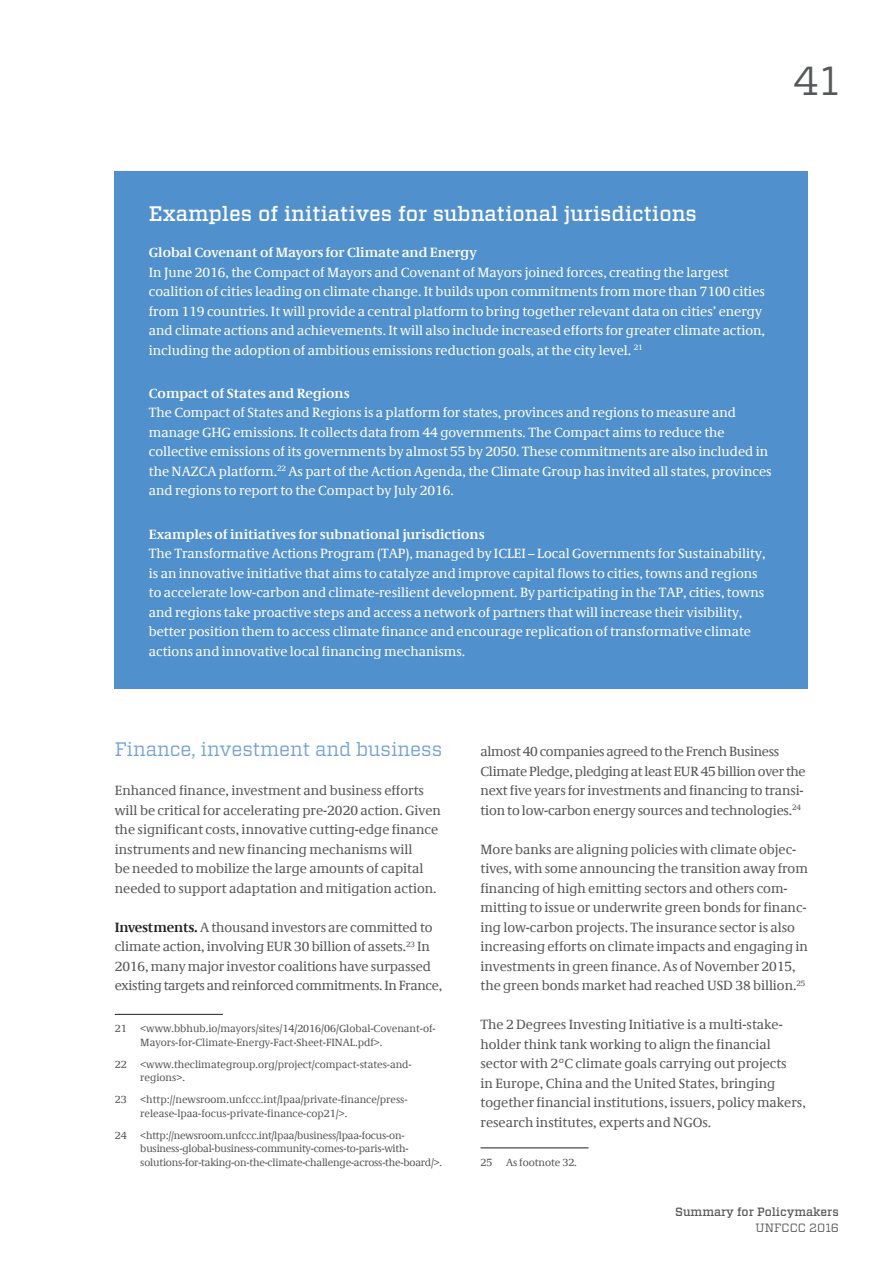
<style>
.page{position:relative;width:893px;height:1263px;background:#fff}
.page>*{position:absolute;margin:0;border:0;box-sizing:border-box;transform-origin:0 0}
.t1{font:40.5px "Vitesse";color:#57585a}
.t2{font:500 21px "Vitesse";color:#fff}
.t3{font:19.5px "Vitesse";color:#71a1d5}
.t4{font:13.5px/19.5px "Demos Com";color:#fff}
.t5{font:13.5px/19.5px "Demos Com";color:#57585a}
.t6{font:13.5px/19.5px "Demos Com";letter-spacing:-.02em;color:#57585a}
.t7{font:700 13.5px "Demos Com";color:#fff}
.t8{font:500 12px "Vitesse";color:#57585a}
.t9{font:12px "Vitesse";color:#57585a}
.t10{font:10.5px/13.5px "Demos Com";color:#57585a}
.t11{font:10.5px/13.5px "Demos Com";letter-spacing:-.02em;color:#57585a}
.s1{font-weight:700;color:#231f20}
</style>
<div class="page">
<div style="left:115px;top:171px;width:693px;height:518px;background:#5090cc"></div>
<hr style="left:115px;top:1014px;width:108px;height:1px;background:#231f20">
<hr style="left:480px;top:1147px;width:108px;height:1px;background:#231f20">
<h1 class="t1" style="left:792px;top:53px;width:48px">41</h1>
<h2 class="t2" style="left:149px;top:199px;width:550px">Examples of initiatives for subnational jurisdictions</h2>
<p class="t7" style="left:149px;top:245px;width:329px">Global Covenant of Mayors for Climate and Energy</p>
<p class="t4" style="left:149px;top:262px;width:618px">In June 2016, the Compact of Mayors and Covenant of Mayors joined forces, creating the largest coalition of cities leading on climate change. It builds upon commitments from more than 7100 cities from 119 countries. It will provide a central platform to bring together relevant data on cities’ energy and climate actions and achievements. It will also include increased efforts for greater climate action, including the adoption of ambitious emissions reduction goals, at the city level. <sup>21</sup></p>
<p class="t7" style="left:149px;top:385px;width:202px">Compact of States and Regions</p>
<p class="t4" style="left:149px;top:403px;width:624px">The Compact of States and Regions is a platform for states, provinces and regions to measure and manage GHG emissions. It collects data from 44 governments. The Compact aims to reduce the collective emissions of its governments by almost 55 by 2050. These commitments are also included in the NAZCA platform.<sup>22</sup> As part of the Action Agenda, the Climate Group has invited all states, provinces and regions to report to the Compact by July 2016.</p>
<p class="t7" style="left:149px;top:526px;width:337px">Examples of initiatives for subnational jurisdictions</p>
<p class="t4" style="left:149px;top:544px;width:618px">The Transformative Actions Program (TAP), managed by ICLEI – Local Governments for Sustainability, is an innovative initiative that aims to catalyze and improve capital flows to cities, towns and regions to accelerate low-carbon and climate-resilient development. By participating in the TAP, cities, towns and regions take proactive steps and access a network of partners that will increase their visibility, better position them to access climate finance and encourage replication of transformative climate actions and innovative local financing mechanisms.</p>
<h3 class="t3" style="left:115px;top:736px;width:329px">Finance, investment and business</h3>
<p class="t5" style="left:115px;top:781px;width:328px">Enhanced finance, investment and business efforts will be critical for accelerating pre-2020 action. Given the significant costs, innovative cutting-edge finance instruments and new financing mechanisms will<br>be needed to mobilize the large amounts of capital needed to support adaptation and mitigation action.</p>
<p class="t5" style="left:115px;top:917px;width:329px"><span class="s1">Investments.</span> A thousand investors are committed to climate action, involving EUR 30 billion of assets.<sup>23</sup> In 2016, many major investor coalitions have surpassed existing targets and reinforced commitments. In France,</p>
<p class="t10" style="left:115px;top:1022px;width:13px">21</p>
<p class="t10" style="left:140px;top:1022px;width:297px">&lt;www.bbhub.io/mayors/sites/14/2016/06/Global-Covenant-of-<br>Mayors-for-Climate-Energy-Fact-Sheet-FINAL.pdf&gt;.</p>
<p class="t10" style="left:115px;top:1057px;width:13px">22</p>
<p class="t10" style="left:140px;top:1057px;width:273px">&lt;www.theclimategroup.org/project/compact-states-and&shy;regions&gt;.</p>
<p class="t10" style="left:115px;top:1093px;width:13px">23</p>
<p class="t10" style="left:140px;top:1093px;width:269px">&lt;http://newsroom.unfccc.int/lpaa/private-finance/press&shy;release-lpaa-focus-private-finance-cop21/&gt;.</p>
<p class="t10" style="left:115px;top:1128px;width:13px">24</p>
<p class="t11" style="left:140px;top:1128px;width:303px">&lt;http://newsroom.unfccc.int/lpaa/business/lpaa-focus-on&shy;business-global-business-community-comes-to-paris-with&shy;solutions-for-taking-on-the-climate-challenge-across-the-board/&gt;.</p>
<p class="t6" style="left:480px;top:742px;width:327px">almost 40 companies agreed to the French Business Climate Pledge, pledging at least EUR 45 billion over the next five years for investments and financing to transi&shy;tion to low-carbon energy sources and technologies.<sup>24</sup></p>
<p class="t5" style="left:480px;top:839px;width:329px">More banks are aligning policies with climate objec&shy;tives, with some announcing the transition away from financing of high emitting sectors and others com&shy;mitting to issue or underwrite green bonds for financ&shy;ing low-carbon projects. The insurance sector is also increasing efforts on climate impacts and engaging in investments in green finance. As of November 2015, the green bonds market had reached USD 38 billion.<sup>25</sup></p>
<p class="t5" style="left:480px;top:1015px;width:327px">The 2 Degrees Investing Initiative is a multi-stake&shy;holder think tank working to align the financial sector with 2°C climate goals carrying out projects<br>in Europe, China and the United States, bringing together financial institutions, issuers, policy makers, research institutes, experts and NGOs.</p>
<p class="t10" style="left:480px;top:1155px;width:13px">25</p>
<p class="t10" style="left:506px;top:1155px;width:72px">As footnote 32.</p>
<p class="t8" style="left:675px;top:1203px;width:165px">Summary for Policymakers</p>
<p class="t9" style="left:756px;top:1220px;width:85px">UNFCCC 2016</p>
</div>
